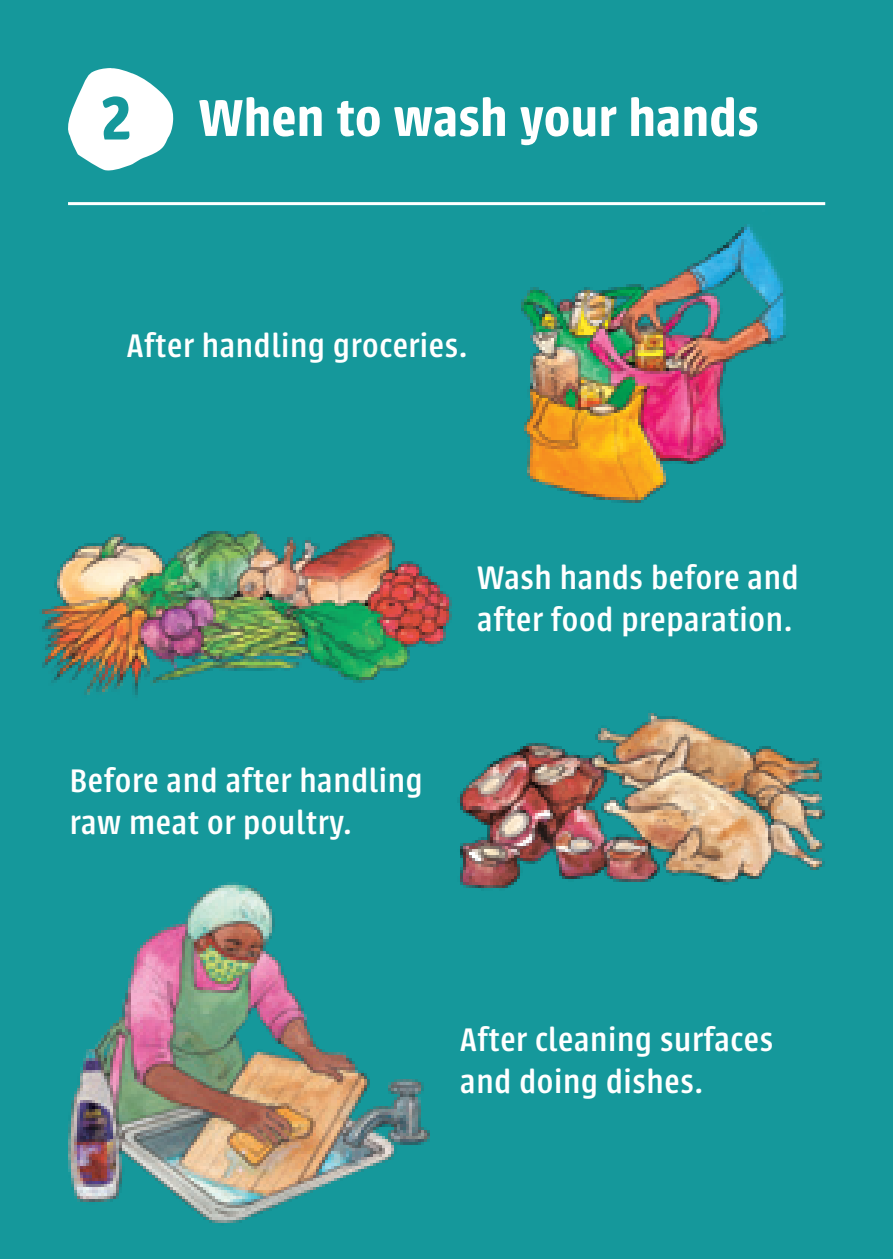
<style>
.page{position:relative;width:893px;height:1259px;background:#15989b}
.page>*{position:absolute;margin:0;border:0;box-sizing:border-box;transform-origin:0 0}
.Poster_Heading{font:600 67.5px "Urbana";color:#15989b}
.page_heading_WHITE{font:600 57px "Urbana";letter-spacing:.01em;color:#fff}
.body_WHITE{font:500 36px/42px "Urbana";letter-spacing:.02em;color:#fff}
</style>
<div class="page">
<img style="left:42px;top:531px;width:410px;height:164px">
<img style="left:460px;top:713px;width:365px;height:172px">
<img style="left:521px;top:224px;width:265px;height:279px">
<img style="left:68px;top:870px;width:460px;height:353px">
<hr style="left:68px;top:202px;width:757px;height:3px;background:#fff">
<svg style="left:68px;top:68px;width:106px;height:103px"></svg>
<p class="Poster_Heading" style="left:101px;top:80px;width:32px">2</p>
<p class="page_heading_WHITE" style="left:199px;top:86px;width:561px">When to wash your hands</p>
<p class="body_WHITE" style="left:127px;top:325px;width:342px">After handling groceries.</p>
<p class="body_WHITE" style="left:70px;top:760px;width:354px">Before and after handling</p>
<p class="body_WHITE" style="left:70px;top:802px;width:283px">raw meat or poultry.</p>
<p class="body_WHITE" style="left:477px;top:557px;width:323px">Wash hands before and</p>
<p class="body_WHITE" style="left:477px;top:599px;width:316px">after food preparation.</p>
<p class="body_WHITE" style="left:460px;top:1018px;width:314px">After cleaning surfaces and doing dishes.</p>
</div>
